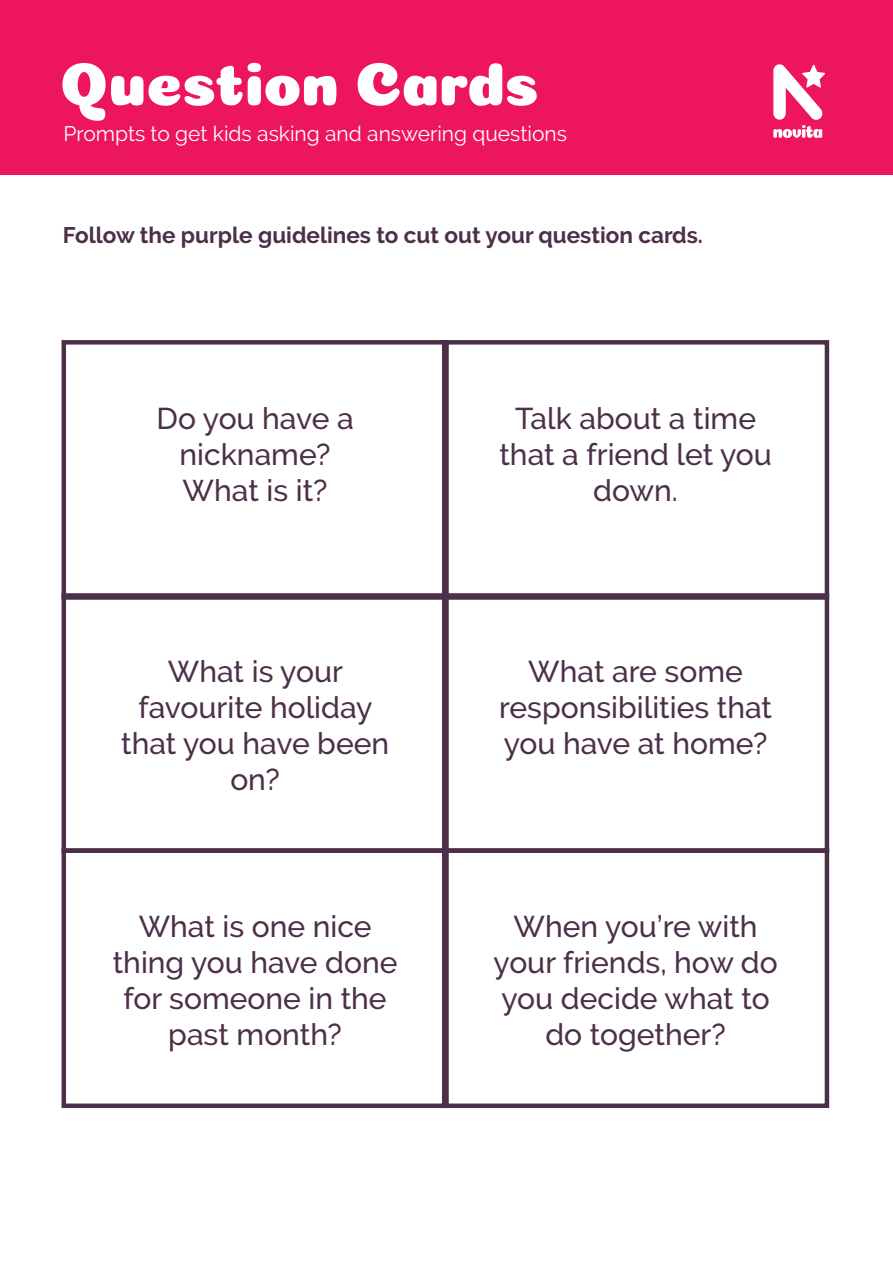
<style>
.page{position:relative;width:893px;height:1263px;background:#fff}
.page>*{position:absolute;margin:0;border:0;box-sizing:border-box;transform-origin:0 0}
.sub_heading_3{font:61.5px "Coiny";letter-spacing:-.01em;color:#fff}
.t1{font:500 30px/36px "Raleway";color:#4c2f48;text-align:center}
.t2{font:700 22.5px "Raleway";color:#4c2f48}
.sub_heading_3-2{font:21px "Raleway";color:#fff}
</style>
<div class="page">
<div style="left:0;top:0;width:893px;height:174px;background:#ed165c"></div>
<svg style="left:773px;top:64px;width:52px;height:74px"></svg>
<div style="left:62px;top:340px;width:387px;height:260px;border:4px solid #4c2f48"></div>
<div style="left:442px;top:340px;width:387px;height:260px;border:4px solid #4c2f48"></div>
<div style="left:62px;top:593px;width:387px;height:260px;border:4px solid #4c2f48"></div>
<div style="left:442px;top:593px;width:387px;height:260px;border:4px solid #4c2f48"></div>
<div style="left:62px;top:848px;width:387px;height:260px;border:4px solid #4c2f48"></div>
<div style="left:442px;top:848px;width:387px;height:260px;border:4px solid #4c2f48"></div>
<p class="sub_heading_3" style="left:59px;top:48px;width:481px">Question Cards</p>
<p class="sub_heading_3-2" style="left:64px;top:122px;width:505px">Prompts to get kids asking and answering questions</p>
<p class="t2" style="left:63px;top:222px;width:641px">Follow the purple guidelines to cut out your question cards.</p>
<p class="t1" style="left:157px;top:400px;width:198px">Do you have a nickname?</p>
<p class="t1" style="left:183px;top:472px;width:146px">What is it?</p>
<p class="t1" style="left:499px;top:400px;width:274px">Talk about a time that a friend let you down.</p>
<p class="t1" style="left:121px;top:653px;width:270px">What is your favourite holiday that you have been on?</p>
<p class="t1" style="left:499px;top:653px;width:275px">What are some responsibilities that you have at home?</p>
<p class="t1" style="left:113px;top:909px;width:286px">What is one nice thing you have done for someone in the past month?</p>
<p class="t1" style="left:494px;top:909px;width:286px">When you’re with your friends, how do you decide what to do together?</p>
</div>
